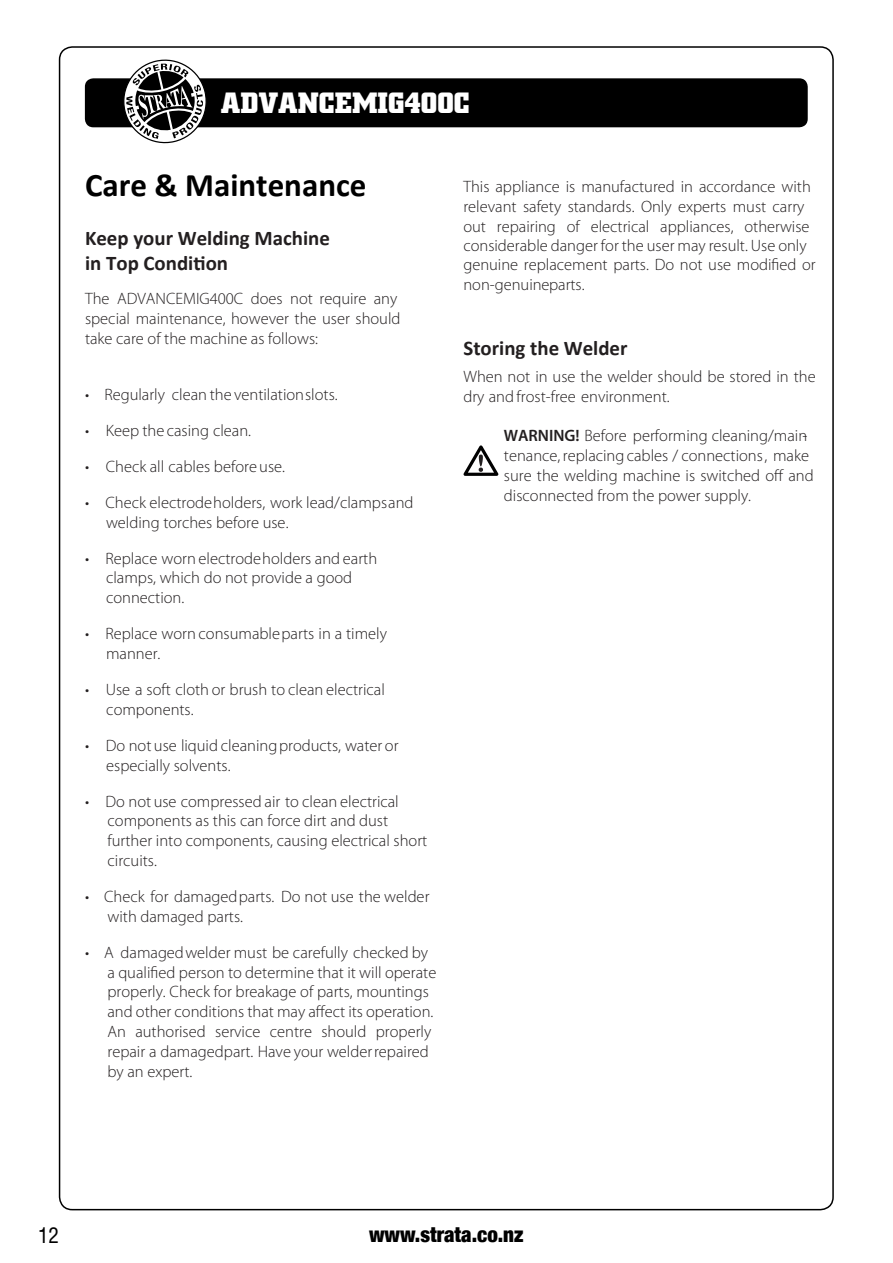
<style>
.page{position:relative;width:893px;height:1263px;background:#fff}
.page>*{position:absolute;margin:0;border:0;box-sizing:border-box;transform-origin:0 0}
.t1{font:700 33px "Calibri";color:#000}
.t2{font:700 29.85px "Square Slabserif 711 BT";color:#fff}
.t3{font:900 condensed 21px "Helvetica Neue";color:#000}
.t4{font:21px "Helv Condensed";color:#000}
.t5{font:700 20.85px/25.3px "Calibri";color:#231f20}
.t6{font:300 16.5px/19.8px "Myriad Pro";color:#231f20}
.s1{font-weight:600}
</style>
<div class="page">
<svg style="left:463px;top:445px;width:36px;height:31px"></svg>
<div style="left:85px;top:78px;width:723px;height:49px;background:#000;border-radius:9px"></div>
<svg style="left:120px;top:59px;width:92px;height:85px"></svg>
<h2 class="t2" style="left:221px;top:84px;width:250px">ADVANCEMIG400C</h2>
<h1 class="t1" style="left:85px;top:165px;width:283px">Care &amp; Maintenance</h1>
<p class="t5" style="left:85px;top:224px;width:246px">Keep your Welding Machine in Top Condition</p>
<p class="t6" style="left:85px;top:289px;width:317px">The ADVANCEMIG400C does not require any special maintenance, however the user should take care of the machine as follows:</p>
<p class="t6" style="left:85px;top:385px;width:254px">• Regularly clean the ventilationslots.</p>
<p class="t6" style="left:85px;top:421px;width:168px">• Keep the casing clean.</p>
<p class="t6" style="left:85px;top:457px;width:202px">• Check all cables before use.</p>
<p class="t6" style="left:106px;top:493px;width:309px;text-indent:-21px">• Check electrodeholders, work lead/clampsand welding torches before use.</p>
<p class="t6" style="left:106px;top:548px;width:273px;text-indent:-21px">• Replace worn electrodeholders and earth clamps, which do not provide a good connection.</p>
<p class="t6" style="left:106px;top:624px;width:282px;text-indent:-21px">• Replace worn consumableparts in a timely manner.</p>
<p class="t6" style="left:106px;top:680px;width:280px;text-indent:-21px">• Use a soft cloth or brush to clean electrical components.</p>
<p class="t6" style="left:106px;top:736px;width:294px;text-indent:-21px">• Do not use liquid cleaningproducts, water or especially solvents.</p>
<p class="t6" style="left:108px;top:791px;width:321px;text-indent:-23px">• Do not use compressed air to clean electrical components as this can force dirt and dust further into components, causing electrical short circuits.</p>
<p class="t6" style="left:108px;top:887px;width:323px;text-indent:-22px">• Check for damagedparts. Do not use the welder with damaged parts.</p>
<p class="t6" style="left:107px;top:943px;width:330px;text-indent:-22px">• A damagedwelder must be carefully checked by a qualified person to determine that it will operate properly. Check for breakage of parts, mountings and other conditions that may affect its operation.<br>An authorised service centre should properly repair a damagedpart. Have your welderrepaired by an expert.</p>
<p class="t6" style="left:463px;top:177px;width:354px">This appliance is manufactured in accordance with relevant safety standards. Only experts must carry out repairing of electrical appliances, otherwise considerable danger for the user may result. Use only genuine replacement parts. Do not use modified or non-genuineparts.</p>
<p class="t5" style="left:463px;top:334px;width:166px">Storing the Welder</p>
<p class="t6" style="left:463px;top:367px;width:354px">When not in use the welder should be stored in the dry and frost-free environment.</p>
<p class="t6" style="left:504px;top:426px;width:311px"><span class="s1">WARNING!</span> Before performing cleaning/main&shy;tenance,replacing cables / connections, make sure the welding machine is switched off and disconnected from the power supply.</p>
<p class="t4" style="left:38px;top:1222px;width:23px">12</p>
<p class="t3" style="left:369px;top:1217px;width:156px">www.strata.co.nz</p>
</div>
